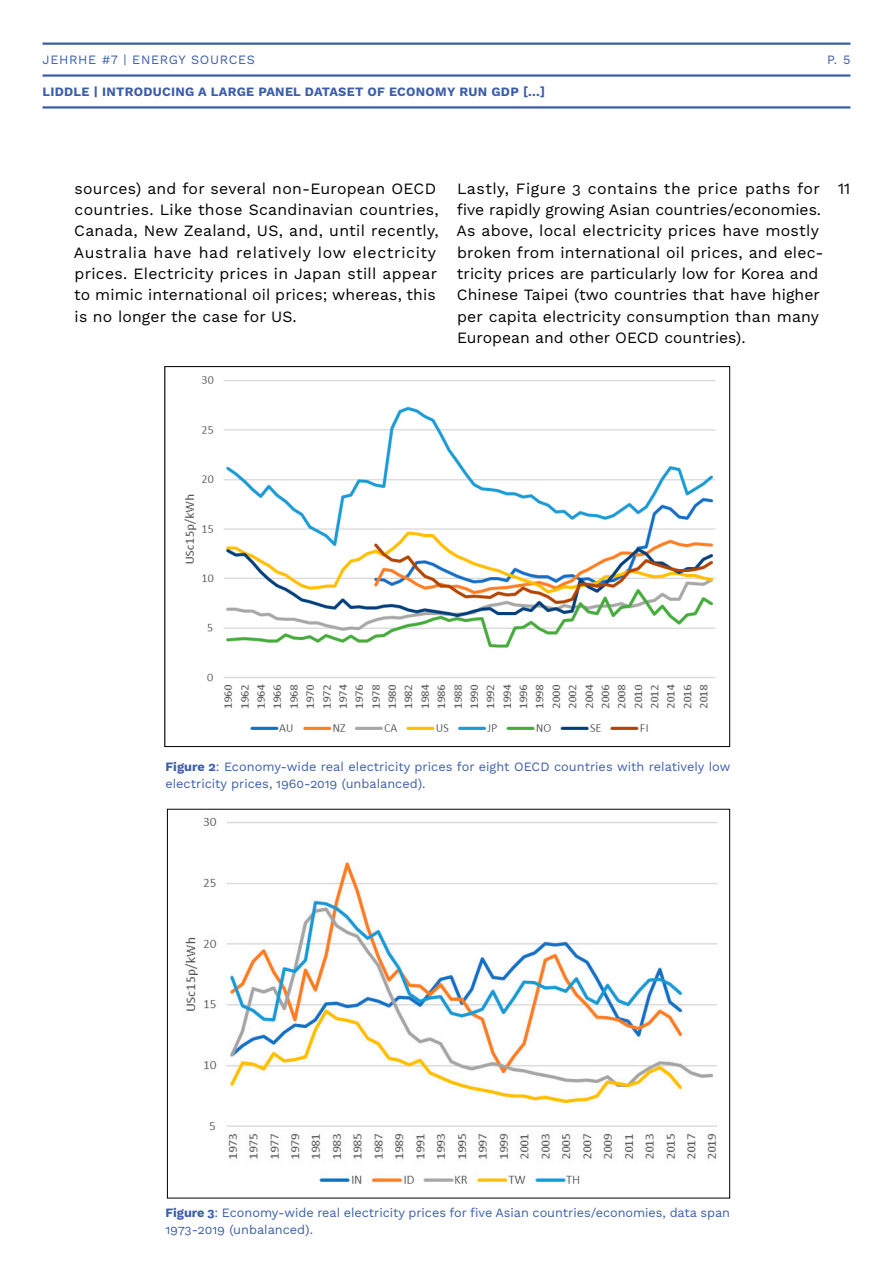
<style>
.page{position:relative;width:893px;height:1263px;background:#fff}
.page>*{position:absolute;margin:0;border:0;box-sizing:border-box;transform-origin:0 0}
.t1{font:15.75px/21.5px "Work Sans";letter-spacing:.01em;color:#000}
.t2{font:12.75px/17.2px "Work Sans";color:#3c5ea9}
.t3{font:700 12.75px "Work Sans";letter-spacing:.02em;color:#3c5ea9}
.t4{font:12.75px "Work Sans";letter-spacing:.05em;color:#3c5ea9}
.s1{font-weight:700}
</style>
<div class="page">
<hr style="left:43px;top:106px;width:807px;height:3px;background:#3c5ea9">
<hr style="left:43px;top:74px;width:807px;height:3px;background:#3c5ea9">
<hr style="left:43px;top:43px;width:807px;height:2px;background:#3c5ea9">
<img style="left:184px;top:376px;width:532px;height:356px">
<img style="left:185px;top:817px;width:532px;height:367px">
<p class="t4" style="left:43px;top:50px;width:214px">JEHRHE #7 | ENERGY SOURCES</p>
<p class="t2" style="left:827px;top:50px;width:25px">P. 5</p>
<p class="t3" style="left:43px;top:82px;width:504px">LIDDLE | INTRODUCING A LARGE PANEL DATASET OF ECONOMY RUN GDP [...]</p>
<p class="t1" style="left:74px;top:177px;width:366px">sources) and for several non-European OECD countries. Like those Scandinavian countries, Canada, New Zealand, US, and, until recently, Australia have had relatively low electricity prices. Electricity prices in Japan still appear to mimic international oil prices; whereas, this is no longer the case for US.</p>
<p class="t1" style="left:456px;top:177px;width:369px">Lastly, Figure 3 contains the price paths for five rapidly growing Asian countries/economies.<br>As above, local electricity prices have mostly broken from international oil prices, and elec&shy;tricity prices are particularly low for Korea and Chinese Taipei (two countries that have higher per capita electricity consumption than many European and other OECD countries).</p>
<p class="t1" style="left:838px;top:177px;width:14px">11</p>
<p class="t2" style="left:165px;top:757px;width:566px"><span class="s1">Figure 2</span>: Economy-wide real electricity prices for eight OECD countries with relatively low electricity prices, 1960-2019 (unbalanced).</p>
<p class="t2" style="left:165px;top:1203px;width:566px"><span class="s1">Figure 3</span>: Economy-wide real electricity prices for five Asian countries/economies, data span<br>1973-2019 (unbalanced).</p>
</div>
